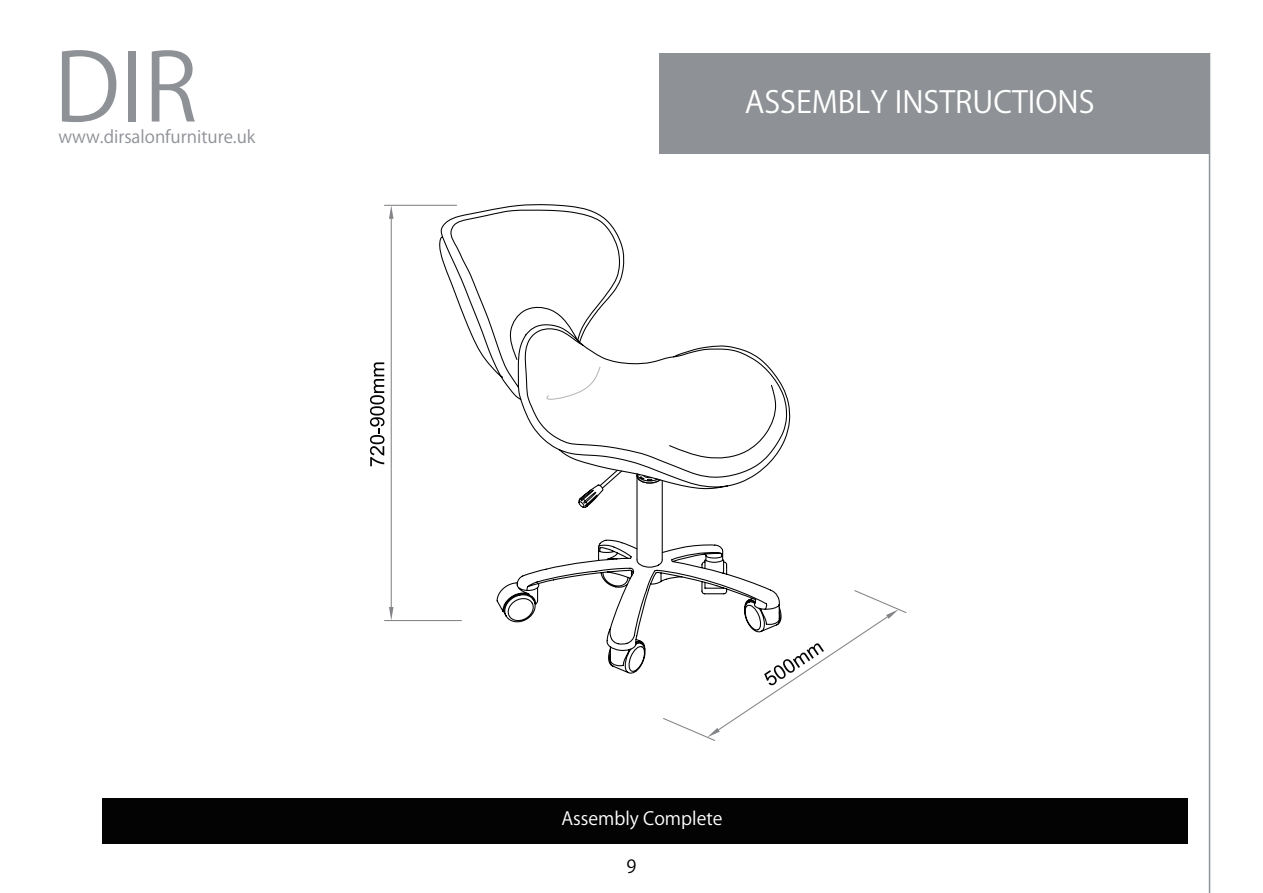
<style>
.page{position:relative;width:1263px;height:893px;background:#fff}
.page>*{position:absolute;margin:0;border:0;box-sizing:border-box;transform-origin:0 0}
.t1{font:93px "Koz Go Pr 6 N";color:#8e9196}
.t2{font:30px "Koz Go Pr 6 N";color:#fff}
.t3{font:18px "Koz Go Pr 6 N";color:#fff}
.t4{font:18px "Koz Go Pr 6 N";color:#030303}
.t5{font:17.25px "Koz Go Pr 6 N";color:#8e9196}
</style>
<div class="page">
<div style="left:660px;top:53px;width:550px;height:101px;background:#8e9196"></div>
<hr style="left:1209px;top:53px;width:1px;height:840px;background:#8e9196">
<div style="left:102px;top:798px;width:1086px;height:45px;background:#030303"></div>
<hr style="left:384px;top:205px;width:73px;height:1px;background:#828487">
<hr style="left:384px;top:620px;width:77px;height:1px;background:#828487">
<hr style="left:391px;top:219px;width:1px;height:388px;background:#828487">
<svg style="left:389px;top:205px;width:4px;height:14px"></svg>
<svg style="left:389px;top:607px;width:4px;height:13px"></svg>
<svg style="left:370px;top:362px;width:14px;height:104px"></svg>
<svg style="left:438px;top:204px;width:353px;height:265px"></svg>
<svg style="left:541px;top:366px;width:60px;height:36px"></svg>
<svg style="left:496px;top:469px;width:273px;height:205px"></svg>
<svg style="left:578px;top:484px;width:26px;height:25px"></svg>
<svg style="left:662px;top:589px;width:245px;height:152px"></svg>
<h1 class="t1" style="left:54px;top:35px;width:145px">DIR</h1>
<p class="t5" style="left:58px;top:127px;width:198px">www.dirsalonfurniture.uk</p>
<h2 class="t2" style="left:745px;top:86px;width:351px">ASSEMBLY INSTRUCTIONS</h2>
<p class="t3" style="left:561px;top:808px;width:163px">Assembly Complete</p>
<p class="t4" style="left:626px;top:856px;width:11px">9</p>
</div>
